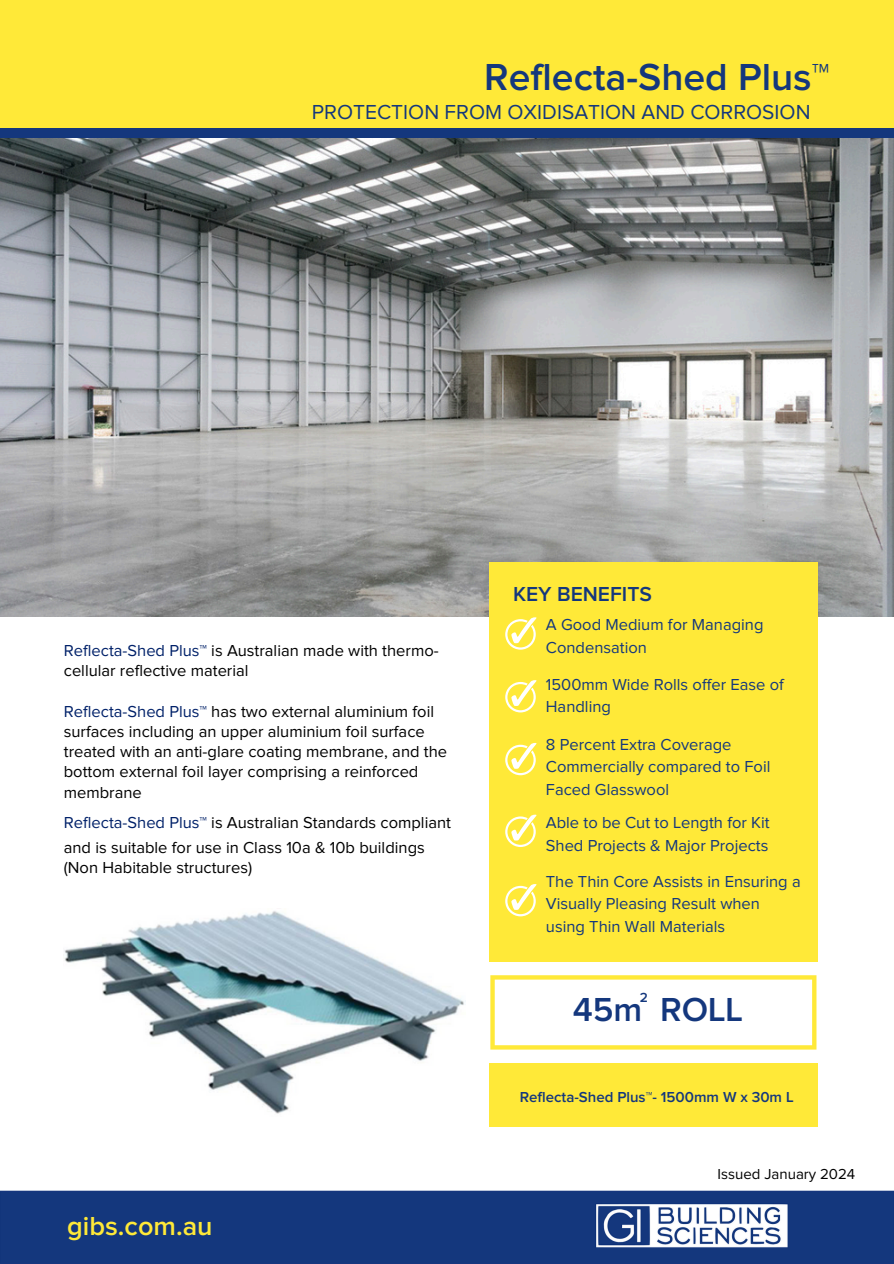
<style>
.page{position:relative;width:894px;height:1264px;background:#fff}
.page>*{position:absolute;margin:0;border:0;box-sizing:border-box;transform-origin:0 0}
.t1{font:600 39px "Proxima Nova";color:#14377d}
.t2{font:600 34.5px "Proxima Nova";color:#14377d}
.t3{font:600 27px "Proxima Nova";color:#ffe938}
.t4{font:21px "Proxima Nova";color:#14377d}
.t5{font:600 21px "Proxima Nova";color:#14377d}
.t6{font:16.5px/20.2px "Proxima Nova";color:#000}
.t7{font:16.5px/22.5px "Proxima Nova";color:#14377d}
.t8{font:600 15px "Proxima Nova";color:#14377d}
.t9{font:15px "Proxima Nova";color:#000}
.t10{font:600 13.65px "Proxima Nova";color:#14377d}
.s1{color:#012169}
</style>
<div class="page">
<div style="left:489px;top:1062px;width:328px;height:64px;background:#ffe938"></div>
<img style="left:64px;top:911px;width:400px;height:203px">
<img style="left:0;top:137px;width:893px;height:480px">
<div style="left:0;top:120px;width:893px;height:17px;background:#14377d"></div>
<div style="left:0;top:0;width:893px;height:128px;background:#ffe938"></div>
<img style="left:0;top:1190px;width:893px;height:73px">
<div style="left:489px;top:562px;width:328px;height:399px;background:#ffe938"></div>
<svg style="left:490px;top:975px;width:326px;height:74px"></svg>
<svg style="left:505px;top:617px;width:31px;height:32px"></svg>
<svg style="left:505px;top:680px;width:31px;height:32px"></svg>
<svg style="left:505px;top:743px;width:31px;height:32px"></svg>
<svg style="left:505px;top:814px;width:31px;height:33px"></svg>
<svg style="left:505px;top:884px;width:31px;height:32px"></svg>
<p class="t1" style="left:484px;top:59px;width:346px">Reflecta-Shed Plus™</p>
<p class="t4" style="left:312px;top:103px;width:500px">PROTECTION FROM OXIDISATION AND CORROSION</p>
<p class="t6" style="left:64px;top:641px;width:376px"><span class="s1">Reflecta-Shed Plus™</span> is Australian made with thermo&shy;cellular reflective material</p>
<h4 class="t6" style="left:64px;top:701px;width:384px"><span class="s1">Reflecta-Shed Plus™</span> has two external aluminium foil surfaces including an upper aluminium foil surface treated with an anti-glare coating membrane, and the bottom external foil layer comprising a reinforced membrane</h4>
<p class="t6" style="left:64px;top:813px;width:388px"><span class="s1">Reflecta-Shed Plus™</span> is Australian Standards compliant</p>
<p class="t6" style="left:64px;top:838px;width:362px">and is suitable for use in Class 10a &amp; 10b buildings</p>
<p class="t6" style="left:64px;top:858px;width:190px">(Non Habitable structures)</p>
<p class="t3" style="left:67px;top:1213px;width:147px">gibs.com.au</p>
<p class="t5" style="left:513px;top:585px;width:140px">KEY BENEFITS</p>
<p class="t7" style="left:545px;top:614px;width:219px">A Good Medium for Managing</p>
<p class="t7" style="left:545px;top:636px;width:103px">Condensation</p>
<p class="t7" style="left:545px;top:674px;width:239px">1500mm Wide Rolls offer Ease of</p>
<p class="t7" style="left:545px;top:696px;width:67px">Handling</p>
<p class="t7" style="left:545px;top:733px;width:226px">8 Percent Extra Coverage<br>Commercially compared to Foil</p>
<p class="t7" style="left:545px;top:778px;width:125px">Faced Glasswool</p>
<p class="t7" style="left:545px;top:812px;width:225px">Able to be Cut to Length for Kit<br>Shed Projects &amp; Major Projects</p>
<p class="t7" style="left:545px;top:870px;width:256px">The Thin Core Assists in Ensuring a<br>Visually Pleasing Result when</p>
<p class="t7" style="left:545px;top:915px;width:181px">using Thin Wall Materials</p>
<p class="t10" style="left:639px;top:991px;width:10px">2</p>
<p class="t2" style="left:572px;top:993px;width:172px">45m ROLL</p>
<p class="t8" style="left:519px;top:1090px;width:275px">Reflecta-Shed Plus™- 1500mm W x 30m L</p>
<p class="t9" style="left:717px;top:1167px;width:139px">Issued January 2024</p>
</div>
